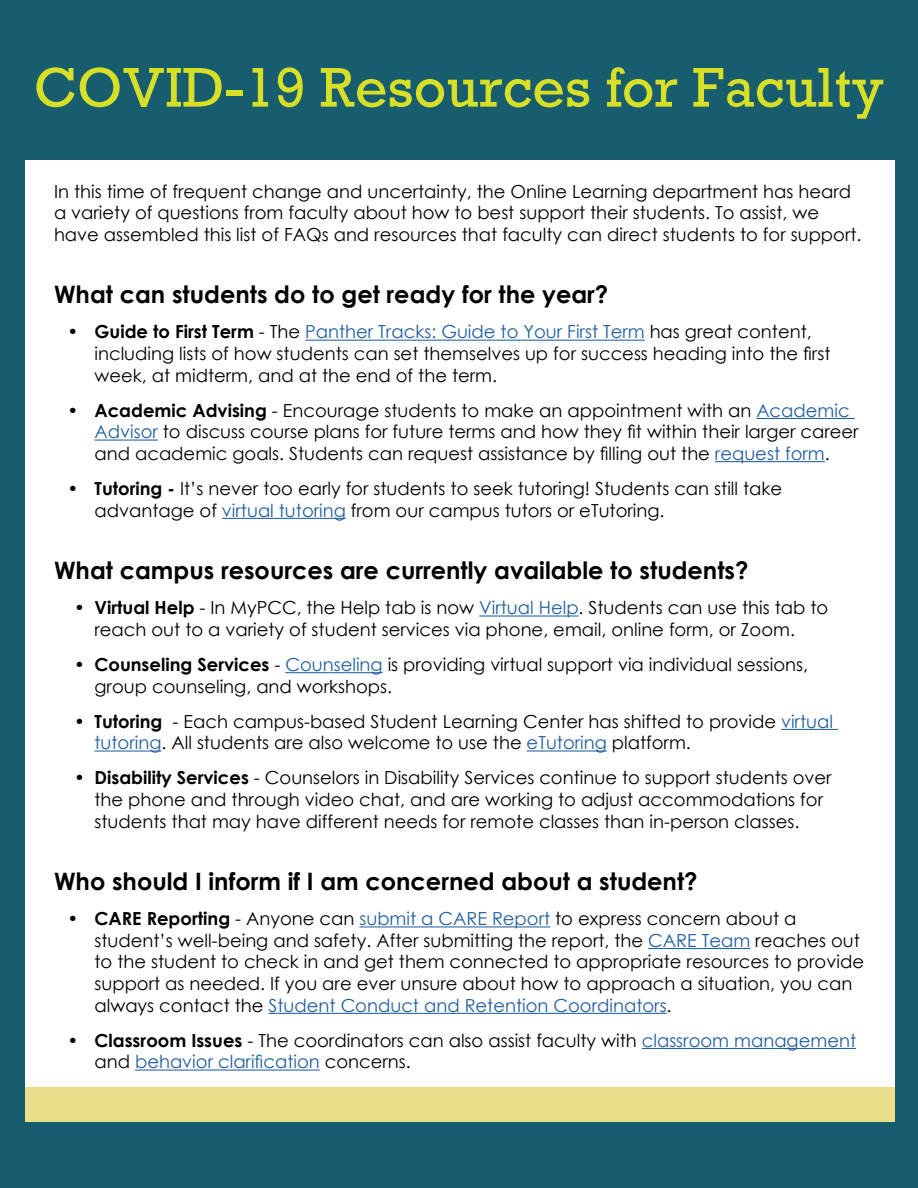
<style>
.page{position:relative;width:918px;height:1188px;background:#175d6d}
.page>*{position:absolute;margin:0;border:0;box-sizing:border-box;transform-origin:0 0}
.t1{font:52.5px "Rockwell";color:#d7df27}
.t2{font:700 24px "Century Gothic";color:#000}
.t3{font:18px/21.6px "Century Gothic";color:#000}
.s1{font-weight:700}
.s2{color:#215e9e}
</style>
<div class="page">
<div style="left:25px;top:160px;width:870px;height:962px;background:#fff"></div>
<div style="left:25px;top:1087px;width:870px;height:35px;background:#ebde8a"></div>
<hr style="left:305px;top:340px;width:340px;height:1px;background:#215e9e">
<hr style="left:756px;top:418px;width:99px;height:1px;background:#215e9e">
<hr style="left:94px;top:440px;width:64px;height:1px;background:#215e9e">
<hr style="left:715px;top:461px;width:110px;height:1px;background:#215e9e">
<hr style="left:222px;top:518px;width:124px;height:1px;background:#215e9e">
<hr style="left:479px;top:615px;width:100px;height:2px;background:#215e9e">
<hr style="left:285px;top:672px;width:98px;height:1px;background:#215e9e">
<hr style="left:781px;top:729px;width:57px;height:1px;background:#215e9e">
<hr style="left:94px;top:750px;width:68px;height:2px;background:#215e9e">
<hr style="left:527px;top:750px;width:80px;height:2px;background:#215e9e">
<hr style="left:359px;top:926px;width:191px;height:1px;background:#215e9e">
<hr style="left:648px;top:948px;width:102px;height:1px;background:#215e9e">
<hr style="left:269px;top:1013px;width:398px;height:1px;background:#215e9e">
<hr style="left:642px;top:1048px;width:214px;height:1px;background:#215e9e">
<hr style="left:135px;top:1070px;width:185px;height:1px;background:#215e9e">
<h1 class="t1" style="left:34px;top:55px;width:852px">COVID-19 Resources for Faculty</h1>
<p class="t3" style="left:54px;top:180px;width:809px">In this time of frequent change and uncertainty, the Online Learning department has heard a variety of questions from faculty about how to best support their students. To assist, we have assembled this list of FAQs and resources that faculty can direct students to for support.</p>
<h2 class="t2" style="left:54px;top:276px;width:556px">What can students do to get ready for the year?</h2>
<p class="t3" style="left:94px;top:321px;width:737px;text-indent:-27px"><span class="s1">• Guide to First Term</span> - The <span class="s2">Panther Tracks: Guide to Your First Term</span> has great content, including lists of how students can set themselves up for success heading into the first week, at midterm, and at the end of the term.</p>
<p class="t3" style="left:94px;top:399px;width:766px;text-indent:-27px"><span class="s1">• Academic Advising</span> - Encourage students to make an appointment with an <span class="s2">Academic<br>Advisor</span> to discuss course plans for future terms and how they fit within their larger career and academic goals. Students can request assistance by filling out the <span class="s2">request form</span>.</p>
<p class="t3" style="left:94px;top:477px;width:689px;text-indent:-27px"><span class="s1">• Tutoring -</span> It’s never too early for students to seek tutoring! Students can still take advantage of <span class="s2">virtual tutoring</span> from our campus tutors or eTutoring.</p>
<h2 class="t2" style="left:54px;top:552px;width:696px">What campus resources are currently available to students?</h2>
<p class="t3" style="left:94px;top:597px;width:735px;text-indent:-20px"><span class="s1">• Virtual Help</span> - In MyPCC, the Help tab is now <span class="s2">Virtual Help</span>. Students can use this tab to reach out to a variety of student services via phone, email, online form, or Zoom.</p>
<p class="t3" style="left:94px;top:653px;width:715px;text-indent:-20px"><span class="s1">• Counseling Services</span> - <span class="s2">Counseling</span> is providing virtual support via individual sessions, group counseling, and workshops.</p>
<p class="t3" style="left:94px;top:710px;width:740px;text-indent:-20px"><span class="s1">• Tutoring</span> - Each campus-based Student Learning Center has shifted to provide <span class="s2">virtual tutoring</span>. All students are also welcome to use the <span class="s2">eTutoring</span> platform.</p>
<p class="t3" style="left:94px;top:767px;width:739px;text-indent:-20px"><span class="s1">• Disability Services</span> - Counselors in Disability Services continue to support students over the phone and through video chat, and are working to adjust accommodations for students that may have different needs for remote classes than in-person classes.</p>
<h2 class="t2" style="left:54px;top:863px;width:645px">Who should I inform if I am concerned about a student?</h2>
<p class="t3" style="left:94px;top:908px;width:771px;text-indent:-27px"><span class="s1">• CARE Reporting</span> - Anyone can <span class="s2">submit a CARE Report</span> to express concern about a student’s well-being and safety. After submitting the report, the <span class="s2">CARE Team</span> reaches out to the student to check in and get them connected to appropriate resources to provide support as needed. If you are ever unsure about how to approach a situation, you can always contact the <span class="s2">Student Conduct and Retention Coordinators</span>.</p>
<p class="t3" style="left:94px;top:1029px;width:763px;text-indent:-27px"><span class="s1">• Classroom Issues</span> - The coordinators can also assist faculty with <span class="s2">classroom management </span>and <span class="s2">behavior clarification</span> concerns.</p>
</div>
